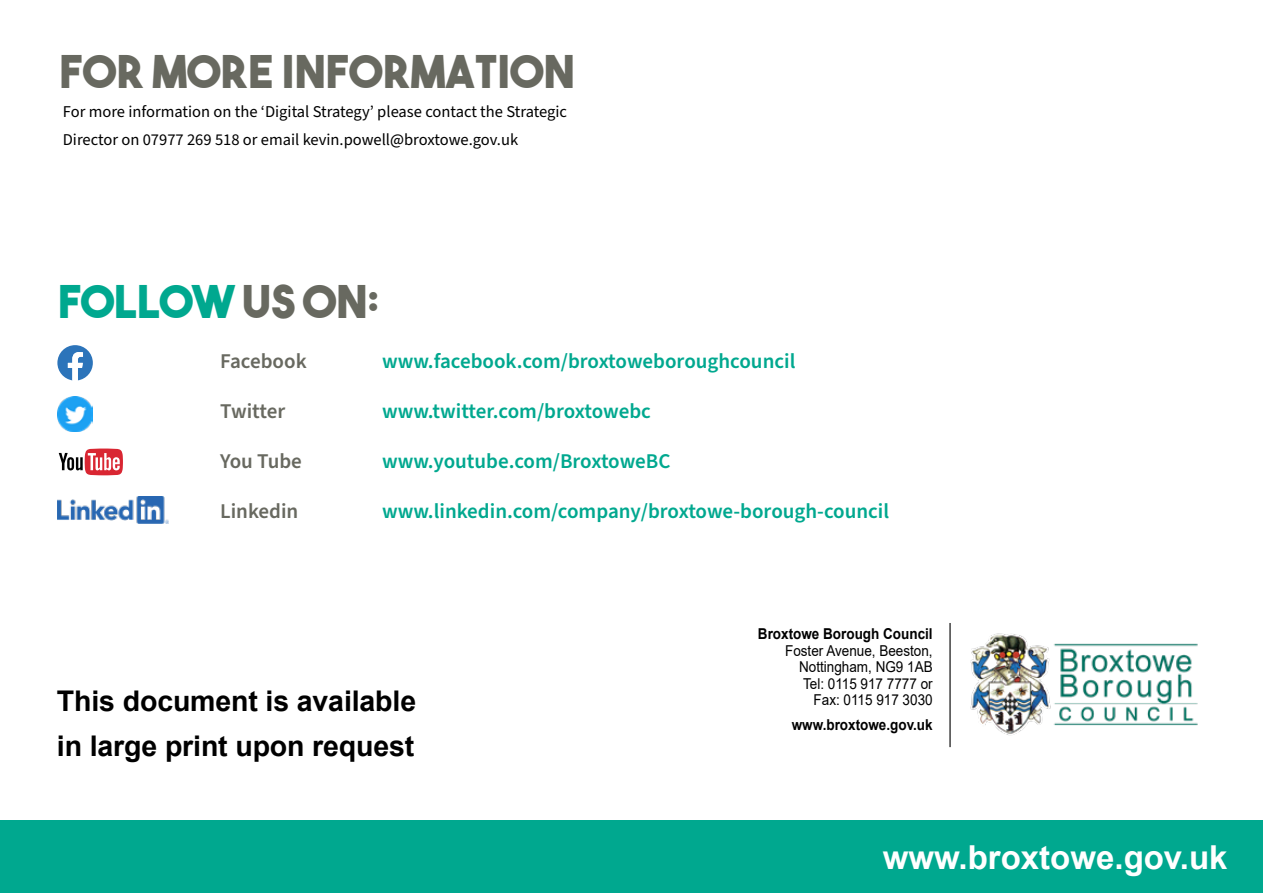
<style>
.page{position:relative;width:1263px;height:893px;background:#fff}
.page>*{position:absolute;margin:0;border:0;box-sizing:border-box;transform-origin:0 0}
.t1{font:45px "The Bold Font";letter-spacing:.01em;color:#686960}
.t2{font:45px "The Bold Font";color:#00a88f}
.t3{font:700 33px "Arial";color:#fff}
.t4{font:700 28.5px/45px "Arial";letter-spacing:-.005em;color:#000}
.t5{font:600 21px "Source Sans Pro";color:#00a88f}
.t6{font:600 21px "Source Sans Pro";color:#686960}
.t7{font:16.5px/28.5px "Source Sans Pro";color:#000}
.t8{font:15px/16.5px "Arial";color:#000;text-align:right;scale:.9 1}
.t9{font:700 15px "Arial";color:#000;scale:.9 1}
.s1{color:#686960}
</style>
<div class="page">
<img style="left:970px;top:633px;width:228px;height:102px">
<hr style="left:949px;top:623px;width:1px;height:124px;background:#000">
<svg style="left:57px;top:345px;width:36px;height:36px"></svg>
<img style="left:57px;top:396px;width:36px;height:36px">
<svg style="left:59px;top:449px;width:64px;height:26px"></svg>
<div style="left:0;top:821px;width:1263px;height:72px;background:#00a88f"></div>
<img style="left:57px;top:496px;width:112px;height:27px">
<h1 class="t1" style="left:60px;top:43px;width:517px">FOR MORE INFORMATION</h1>
<p class="t7" style="left:63px;top:97px;width:506px">For more information on the ‘Digital Strategy’ please contact the Strategic<br>Director on 07977 269 518 or email kevin.powell@broxtowe.gov.uk</p>
<h1 class="t2" style="left:58px;top:273px;width:323px">FOLLOW <span class="s1">US ON:</span></h1>
<p class="t6" style="left:220px;top:347px;width:88px">Facebook</p>
<p class="t5" style="left:382px;top:347px;width:415px">www.facebook.com/broxtoweboroughcouncil</p>
<p class="t6" style="left:220px;top:397px;width:67px">Twitter</p>
<p class="t5" style="left:382px;top:397px;width:270px">www.twitter.com/broxtowebc</p>
<p class="t6" style="left:220px;top:447px;width:83px">You Tube</p>
<p class="t5" style="left:382px;top:447px;width:290px">www.youtube.com/BroxtoweBC</p>
<p class="t6" style="left:220px;top:497px;width:80px">Linkedin</p>
<p class="t5" style="left:382px;top:497px;width:508px">www.linkedin.com/company/broxtowe-borough-council</p>
<h3 class="t4" style="left:57px;top:679px;width:361px">This document is available in large print upon request</h3>
<p class="t9" style="left:758px;top:623px;width:196px">Broxtowe Borough Council</p>
<p class="t8" style="left:785px;top:642px;width:165px">Foster Avenue, Beeston,<br>Nottingham, NG9 1AB<br>Tel: 0115 917 7777 or<br>Fax: 0115 917 3030</p>
<p class="t9" style="left:792px;top:714px;width:158px">www.broxtowe.gov.uk</p>
<h2 class="t3" style="left:883px;top:834px;width:346px">www.broxtowe.gov.uk</h2>
</div>
